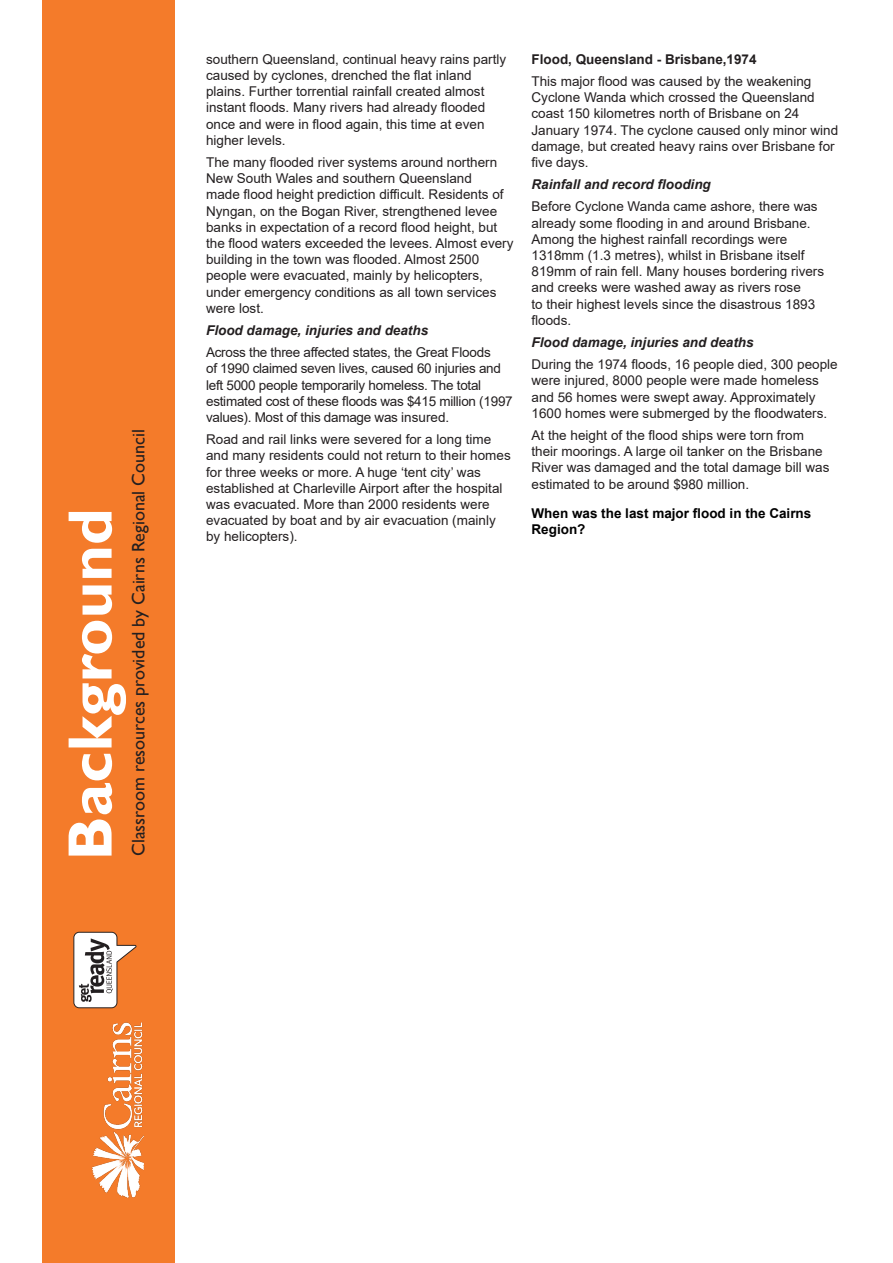
<style>
.page{position:relative;width:893px;height:1263px;background:#fff}
.page>*{position:absolute;margin:0;border:0;box-sizing:border-box;transform-origin:0 0}
.t1{font:700 63px "Gill Sans";color:#fff}
.t2{font:18px "Gill Sans";color:#231f20}
.t3{font:13.5px/16.2px "Arial";color:#231f20}
.t4{font:13.5px/16.2px "Arial";letter-spacing:-.02em;color:#231f20}
.t5{font:italic 700 13.5px "Arial";color:#231f20}
.t6{font:700 13.5px/16.2px "Arial";color:#000}
.t7{font:700 13.5px "Arial";color:#231f20}
</style>
<div class="page">
<div style="left:43px;top:0;width:132px;height:1263px;background:#f47b2a"></div>
<img style="left:92px;top:1023px;width:52px;height:175px">
<svg style="left:73px;top:932px;width:63px;height:76px"></svg>
<p class="t2" style="left:128px;top:856px;width:428px;rotate:-90deg">Classroom resources provided by Cairns Regional Council</p>
<p class="t1" style="left:52px;top:860px;width:354px;rotate:-90deg">Background</p>
<p class="t3" style="left:206px;top:51px;width:302px">southern Queensland, continual heavy rains partly caused by cyclones, drenched the flat inland plains. Further torrential rainfall created almost instant floods. Many rivers had already flooded once and were in flood again, this time at even higher levels.</p>
<p class="t3" style="left:206px;top:154px;width:309px">The many flooded river systems around northern New South Wales and southern Queensland<br>made flood height prediction difficult. Residents of Nyngan, on the Bogan River, strengthened levee banks in expectation of a record flood height, but the flood waters exceeded the levees. Almost every building in the town was flooded. Almost 2500 people were evacuated, mainly by helicopters, under emergency conditions as all town services were lost.</p>
<p class="t5" style="left:206px;top:321px;width:224px">Flood damage, injuries and deaths</p>
<p class="t4" style="left:206px;top:344px;width:308px">Across the three affected states, the Great Floods<br>of 1990 claimed seven lives, caused 60 injuries and left 5000 people temporarily homeless. The total estimated cost of these floods was $415 million (1997 values). Most of this damage was insured.</p>
<p class="t3" style="left:206px;top:431px;width:306px">Road and rail links were severed for a long time and many residents could not return to their homes for three weeks or more. A huge ‘tent city’ was established at Charleville Airport after the hospital was evacuated. More than 2000 residents were evacuated by boat and by air evacuation (mainly by helicopters).</p>
<p class="t7" style="left:531px;top:50px;width:227px">Flood, Queensland - Brisbane,1974</p>
<p class="t3" style="left:531px;top:73px;width:308px">This major flood was caused by the weakening Cyclone Wanda which crossed the Queensland coast 150 kilometres north of Brisbane on 24<br>January 1974. The cyclone caused only minor wind damage, but created heavy rains over Brisbane for five days.</p>
<p class="t5" style="left:531px;top:175px;width:181px">Rainfall and record flooding</p>
<p class="t3" style="left:531px;top:199px;width:294px">Before Cyclone Wanda came ashore, there was already some flooding in and around Brisbane.<br>Among the highest rainfall recordings were 1318mm (1.3 metres), whilst in Brisbane itself 819mm of rain fell. Many houses bordering rivers and creeks were washed away as rivers rose<br>to their highest levels since the disastrous 1893 floods.</p>
<p class="t5" style="left:531px;top:333px;width:224px">Flood damage, injuries and deaths</p>
<p class="t3" style="left:531px;top:356px;width:308px">During the 1974 floods, 16 people died, 300 people were injured, 8000 people were made homeless and 56 homes were swept away. Approximately 1600 homes were submerged by the floodwaters.</p>
<p class="t3" style="left:531px;top:427px;width:299px">At the height of the flood ships were torn from their moorings. A large oil tanker on the Brisbane River was damaged and the total damage bill was estimated to be around $980 million.</p>
<p class="t6" style="left:531px;top:505px;width:281px">When was the last major flood in the Cairns<br>Region?</p>
</div>
